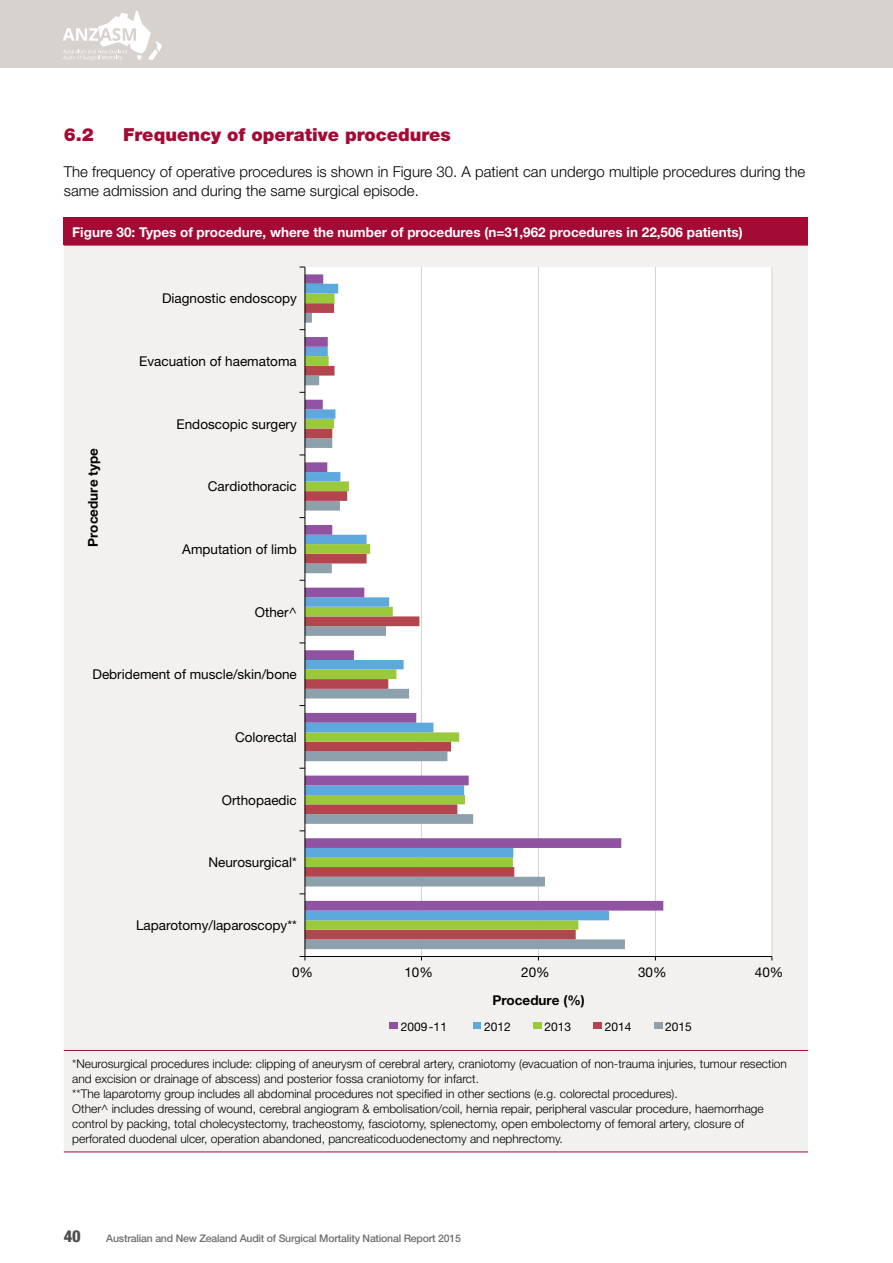
<style>
.page{position:relative;width:893px;height:1263px;background:#fff}
.page>*{position:absolute;margin:0;border:0;box-sizing:border-box;transform-origin:0 0}
.t1{font:900 18px "Helvetica Neue";color:#a30b35}
.t2{font:800 condensed 16.5px "Helvetica Neue";color:#4d4d4f}
.t3{font:300 15px/18.8px "Helvetica Neue";color:#000}
.t4{font:13.5px "Helvetica Neue";color:#000}
.t5{font:700 13.5px "Helvetica Neue";color:#fff}
.t6{font:700 13.5px "Helvetica Neue";color:#000}
.t7{font:300 12px/15px "Helvetica Neue";color:#000}
.t8{font:12px "Helvetica Neue";color:#000}
.t9{font:500 10.5px "Helvetica Neue";letter-spacing:-.02em;color:#6d6e71}
</style>
<div class="page">
<div style="left:0;top:0;width:893px;height:68px;background:#d8d2ce"></div>
<svg style="left:64px;top:10px;width:98px;height:50px"></svg>
<div style="left:64px;top:218px;width:744px;height:27px;background:#a30b35"></div>
<div style="left:64px;top:247px;width:744px;height:904px;background:#f3f1ef"></div>
<hr style="left:64px;top:1050px;width:744px;height:1px;background:#a30b35">
<hr style="left:64px;top:1151px;width:744px;height:1px;background:#a30b35">
<hr style="left:64px;top:217px;width:744px;height:1px;background:#a30b35">
<div style="left:305px;top:267px;width:467px;height:689px;background:#fff"></div>
<hr style="left:421px;top:267px;width:1px;height:689px;background:#d1d3d4">
<hr style="left:538px;top:267px;width:1px;height:689px;background:#d1d3d4">
<hr style="left:655px;top:267px;width:1px;height:689px;background:#d1d3d4">
<hr style="left:771px;top:267px;width:1px;height:689px;background:#d1d3d4">
<svg style="left:306px;top:910px;width:319px;height:39px;background:#98a096"></svg>
<svg style="left:306px;top:274px;width:357px;height:636px"></svg>
<hr style="left:305px;top:956px;width:467px;height:1px;background:#000">
<hr style="left:305px;top:267px;width:1px;height:689px;background:#000">
<svg style="left:300px;top:956px;width:6px;height:4px"></svg>
<div style="left:390px;top:1022px;width:8px;height:7px;background:#8f53a1"></div>
<div style="left:473px;top:1022px;width:8px;height:7px;background:#5da9dd"></div>
<div style="left:533px;top:1022px;width:8px;height:7px;background:#9aca3c"></div>
<div style="left:594px;top:1022px;width:8px;height:7px;background:#b2454e"></div>
<div style="left:654px;top:1022px;width:8px;height:7px;background:#8da1ac"></div>
<h1 class="t1" style="left:64px;top:124px;width:32px">6.2</h1>
<h1 class="t1" style="left:123px;top:124px;width:329px">Frequency of operative procedures</h1>
<p class="t3" style="left:64px;top:162px;width:743px">The frequency of operative procedures is shown in Figure 30. A patient can undergo multiple procedures during the same admission and during the same surgical episode.</p>
<p class="t5" style="left:72px;top:223px;width:672px">Figure 30: Types of procedure, where the number of procedures (n=31,962 procedures in 22,506 patients)</p>
<p class="t4" style="left:162px;top:290px;width:136px">Diagnostic endoscopy</p>
<p class="t4" style="left:139px;top:353px;width:159px">Evacuation of haematoma</p>
<p class="t6" style="left:85px;top:547px;width:100px;rotate:-90deg">Procedure type</p>
<p class="t4" style="left:177px;top:416px;width:122px">Endoscopic surgery</p>
<p class="t4" style="left:208px;top:478px;width:90px">Cardiothoracic</p>
<p class="t4" style="left:182px;top:541px;width:116px">Amputation of limb</p>
<p class="t4" style="left:255px;top:604px;width:43px">Other^</p>
<p class="t4" style="left:93px;top:666px;width:206px">Debridement of muscle/skin/bone</p>
<p class="t4" style="left:235px;top:729px;width:63px">Colorectal</p>
<p class="t4" style="left:222px;top:792px;width:77px">Orthopaedic</p>
<p class="t4" style="left:208px;top:854px;width:90px">Neurosurgical*</p>
<p class="t4" style="left:136px;top:917px;width:162px">Laparotomy/laparoscopy**</p>
<p class="t4" style="left:292px;top:964px;width:23px">0%</p>
<p class="t4" style="left:404px;top:964px;width:30px">10%</p>
<p class="t4" style="left:521px;top:964px;width:30px">20%</p>
<p class="t4" style="left:638px;top:964px;width:30px">30%</p>
<p class="t4" style="left:755px;top:964px;width:30px">40%</p>
<p class="t6" style="left:492px;top:991px;width:94px">Procedure (%)</p>
<p class="t8" style="left:401px;top:1019px;width:48px">2009-11</p>
<p class="t8" style="left:484px;top:1019px;width:28px">2012</p>
<p class="t8" style="left:544px;top:1019px;width:28px">2013</p>
<p class="t8" style="left:605px;top:1019px;width:28px">2014</p>
<p class="t8" style="left:665px;top:1019px;width:28px">2015</p>
<p class="t7" style="left:72px;top:1056px;width:716px">*Neurosurgical procedures include: clipping of aneurysm of cerebral artery, craniotomy (evacuation of non-trauma injuries, tumour resection and excision or drainage of abscess) and posterior fossa craniotomy for infarct.<br>**The laparotomy group includes all abdominal procedures not specified in other sections (e.g. colorectal procedures).<br>Other^ includes dressing of wound, cerebral angiogram &amp; embolisation/coil, hernia repair, peripheral vascular procedure, haemorrhage control by packing, total cholecystectomy, tracheostomy, fasciotomy, splenectomy, open embolectomy of femoral artery, closure of perforated duodenal ulcer, operation abandoned, pancreaticoduodenectomy and nephrectomy.</p>
<h2 class="t2" style="left:64px;top:1225px;width:18px">40</h2>
<p class="t9" style="left:106px;top:1232px;width:356px">Australian and New Zealand Audit of Surgical Mortality National Report 2015</p>
</div>
